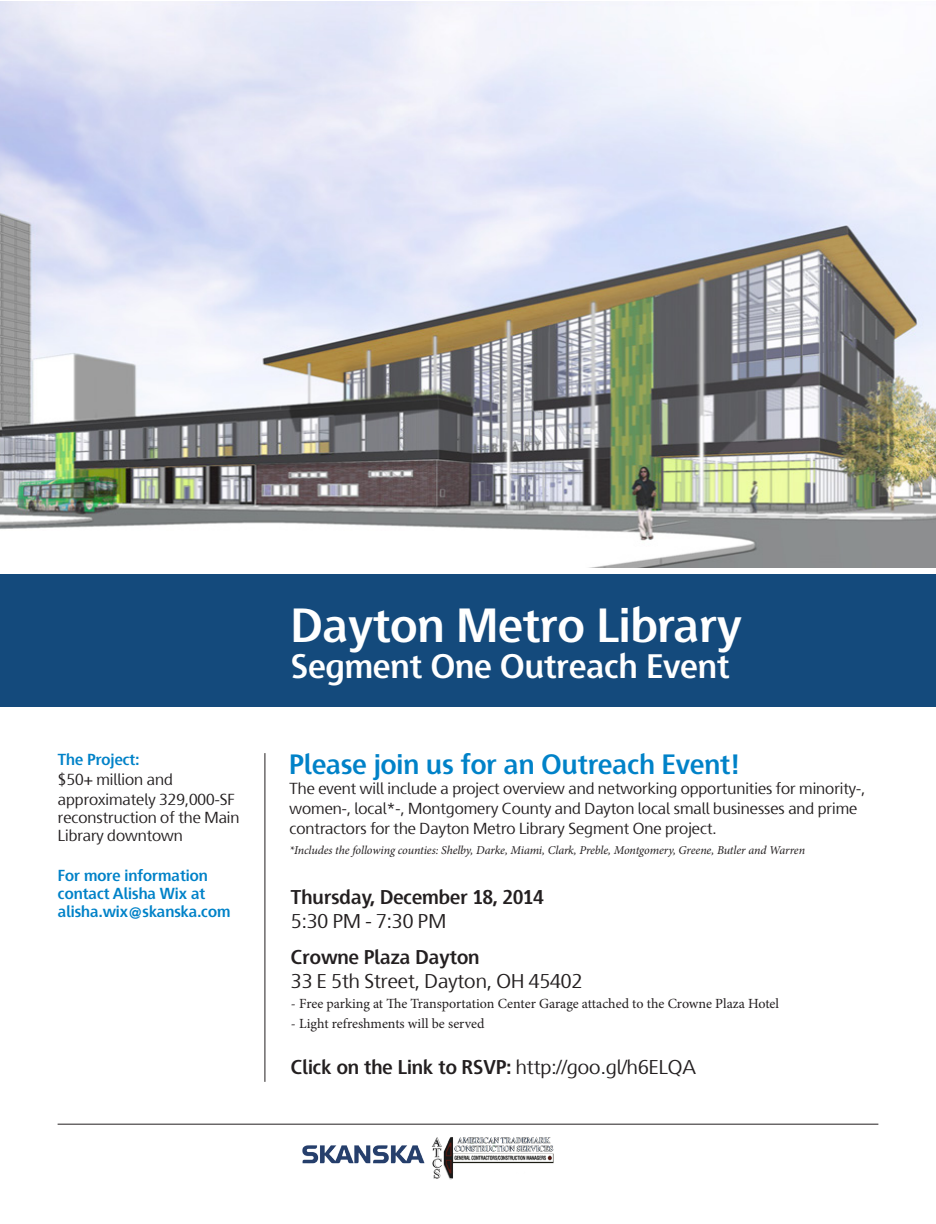
<style>
.page{position:relative;width:936px;height:1224px;background:#fff}
.page>*{position:absolute;margin:0;border:0;box-sizing:border-box;transform-origin:0 0}
.t1{font:700 48px "Skanska Sans Pro";color:#fff}
.t2{font:700 34px "Skanska Sans Pro";color:#fff}
.t3{font:700 28px "Skanska Sans Pro";color:#0082c8}
.t4{font:700 20px "Skanska Sans Pro";color:#231f20}
.t5{font:20px "Skanska Sans Pro";color:#231f20}
.t6{font:16px/20px "Skanska Sans Pro";color:#231f20}
.t7{font:700 16px/18px "Skanska Sans Pro";color:#0082c8}
.t8{font:14px "Minion Pro";color:#231f20}
.t9{font:italic 12px "Minion Pro";letter-spacing:-.01em;color:#231f20}
.s1{font-weight:400}
</style>
<div class="page">
<div style="left:0;top:574px;width:936px;height:132px;background:#144a7c"></div>
<img style="left:0;top:1px;width:936px;height:567px">
<img style="left:302px;top:1137px;width:252px;height:43px">
<hr style="left:264px;top:753px;width:1px;height:329px;background:#231f20">
<hr style="left:58px;top:1124px;width:820px;height:1px;background:#231f20">
<p class="t7" style="left:58px;top:750px;width:83px">The Project:</p>
<p class="t6" style="left:58px;top:769px;width:179px">$50+ million and approximately 329,000-SF</p>
<p class="t6" style="left:58px;top:808px;width:183px;line-height:18px">reconstruction of the Main<br>Library downtown</p>
<p class="t7" style="left:58px;top:866px;width:151px">For more information contact Alisha Wix at</p>
<p class="t7" style="left:58px;top:902px;width:174px">alisha.wix@skanska.com</p>
<p class="t1" style="left:291px;top:598px;width:452px">Dayton Metro Library</p>
<p class="t2" style="left:291px;top:647px;width:440px">Segment One Outreach Event</p>
<p class="t3" style="left:290px;top:748px;width:452px">Please join us for an Outreach Event!</p>
<p class="t6" style="left:290px;top:778px;width:577px">The event will include a project overview and networking opportunities for minority-, women-, local*-, Montgomery County and Dayton local small businesses and prime contractors for the Dayton Metro Library Segment One project.</p>
<p class="t9" style="left:290px;top:842px;width:517px">*Includes the following counties: Shelby, Darke, Miami, Clark, Preble, Montgomery, Greene, Butler and Warren</p>
<p class="t4" style="left:291px;top:885px;width:254px">Thursday, December 18, 2014</p>
<p class="t5" style="left:291px;top:909px;width:157px">5:30 PM - 7:30 PM</p>
<p class="t4" style="left:291px;top:945px;width:190px">Crowne Plaza Dayton</p>
<p class="t5" style="left:291px;top:969px;width:293px">33 E 5th Street, Dayton, OH 45402</p>
<p class="t8" style="left:291px;top:994px;width:490px">- Free parking at The Transportation Center Garage attached to the Crowne Plaza Hotel</p>
<p class="t8" style="left:291px;top:1014px;width:195px">- Light refreshments will be served</p>
<p class="t4" style="left:291px;top:1055px;width:407px">Click on the Link to RSVP: <span class="s1">http://goo.gl/h6ELQA</span></p>
</div>
